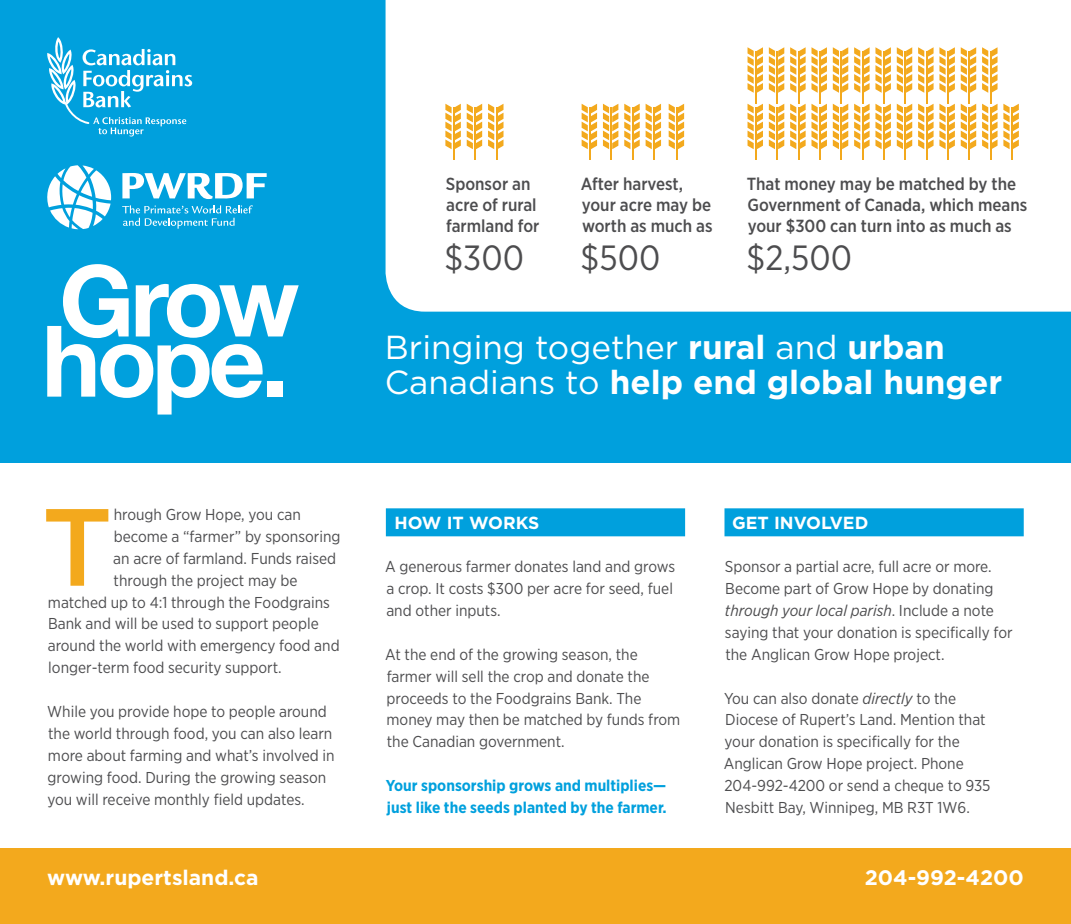
<style>
.page{position:relative;width:1071px;height:924px;background:#fff}
.page>*{position:absolute;margin:0;border:0;box-sizing:border-box;transform-origin:0 0}
.t1{font:500 109.55px "Gotham";color:#f3a91d}
.t2{font:35px "Gotham Narrow";color:#4d4d4f}
.t3{font:33.25px/35px "Gotham";color:#fff}
.t4{font:700 21px "Gotham";color:#fff}
.t5{font:500 17.5px/21px "Gotham Narrow";color:#4d4d4f}
.t6{font:700 17.5px "Gotham";color:#fff}
.t7{font:15.75px/21.9px "Gotham Narrow";color:#4d4d4f}
.t8{font:700 15.75px/21.9px "Gotham Narrow";color:#00a0dd}
.s1{font-weight:700}
.s2{font-style:italic}
</style>
<div class="page">
<div style="left:0;top:0;width:1071px;height:462px;background:#00a0dd"></div>
<div style="left:386px;top:0;width:685px;height:312px;background:#fff"></div>
<svg style="left:47px;top:37px;width:145px;height:100px"></svg>
<svg style="left:47px;top:264px;width:252px;height:151px"></svg>
<div style="left:268px;top:381px;width:15px;height:16px;background:#fff"></div>
<hr style="left:777px;top:107px;width:1px;height:53px;background:#f3a91d">
<svg style="left:769px;top:104px;width:15px;height:45px"></svg>
<hr style="left:777px;top:51px;width:1px;height:53px;background:#f3a91d">
<svg style="left:769px;top:47px;width:15px;height:46px"></svg>
<hr style="left:474px;top:107px;width:2px;height:53px;background:#f3a91d">
<svg style="left:467px;top:104px;width:15px;height:45px"></svg>
<hr style="left:611px;top:107px;width:1px;height:53px;background:#f3a91d">
<svg style="left:603px;top:104px;width:15px;height:45px"></svg>
<hr style="left:755px;top:107px;width:2px;height:53px;background:#f3a91d">
<svg style="left:748px;top:104px;width:15px;height:45px"></svg>
<hr style="left:755px;top:51px;width:2px;height:53px;background:#f3a91d">
<svg style="left:748px;top:47px;width:15px;height:46px"></svg>
<hr style="left:453px;top:107px;width:2px;height:53px;background:#f3a91d">
<svg style="left:445px;top:104px;width:16px;height:45px"></svg>
<hr style="left:589px;top:107px;width:2px;height:53px;background:#f3a91d">
<svg style="left:582px;top:104px;width:15px;height:45px"></svg>
<hr style="left:798px;top:107px;width:1px;height:53px;background:#f3a91d">
<svg style="left:790px;top:104px;width:16px;height:45px"></svg>
<hr style="left:798px;top:51px;width:1px;height:53px;background:#f3a91d">
<svg style="left:790px;top:47px;width:16px;height:46px"></svg>
<hr style="left:496px;top:107px;width:1px;height:53px;background:#f3a91d">
<svg style="left:488px;top:104px;width:16px;height:45px"></svg>
<hr style="left:632px;top:107px;width:2px;height:53px;background:#f3a91d">
<svg style="left:624px;top:104px;width:16px;height:45px"></svg>
<hr style="left:819px;top:107px;width:2px;height:53px;background:#f3a91d">
<svg style="left:812px;top:104px;width:15px;height:45px"></svg>
<hr style="left:819px;top:51px;width:2px;height:53px;background:#f3a91d">
<svg style="left:812px;top:47px;width:15px;height:46px"></svg>
<hr style="left:653px;top:107px;width:2px;height:53px;background:#f3a91d">
<svg style="left:646px;top:104px;width:15px;height:45px"></svg>
<hr style="left:841px;top:107px;width:1px;height:53px;background:#f3a91d">
<svg style="left:833px;top:104px;width:15px;height:45px"></svg>
<hr style="left:841px;top:51px;width:1px;height:53px;background:#f3a91d">
<svg style="left:833px;top:47px;width:15px;height:46px"></svg>
<hr style="left:676px;top:107px;width:2px;height:53px;background:#f3a91d">
<svg style="left:669px;top:104px;width:15px;height:45px"></svg>
<hr style="left:862px;top:107px;width:1px;height:53px;background:#f3a91d">
<hr style="left:862px;top:51px;width:1px;height:53px;background:#f3a91d">
<hr style="left:883px;top:107px;width:2px;height:53px;background:#f3a91d">
<svg style="left:854px;top:104px;width:37px;height:45px;background:#f8d083"></svg>
<hr style="left:883px;top:51px;width:2px;height:53px;background:#f3a91d">
<svg style="left:854px;top:47px;width:37px;height:46px;background:#f8d086"></svg>
<hr style="left:905px;top:107px;width:1px;height:53px;background:#f3a91d">
<svg style="left:897px;top:104px;width:15px;height:45px"></svg>
<hr style="left:905px;top:51px;width:1px;height:53px;background:#f3a91d">
<svg style="left:897px;top:47px;width:15px;height:46px"></svg>
<hr style="left:926px;top:107px;width:1px;height:53px;background:#f3a91d">
<hr style="left:926px;top:51px;width:1px;height:53px;background:#f3a91d">
<hr style="left:947px;top:107px;width:2px;height:53px;background:#f3a91d">
<svg style="left:918px;top:104px;width:37px;height:45px;background:#f8d083"></svg>
<hr style="left:947px;top:51px;width:2px;height:53px;background:#f3a91d">
<svg style="left:918px;top:47px;width:37px;height:46px;background:#f8d186"></svg>
<hr style="left:968px;top:107px;width:2px;height:53px;background:#f3a91d">
<svg style="left:961px;top:104px;width:15px;height:45px"></svg>
<hr style="left:968px;top:51px;width:2px;height:53px;background:#f3a91d">
<svg style="left:961px;top:47px;width:15px;height:46px"></svg>
<hr style="left:990px;top:107px;width:1px;height:53px;background:#f3a91d">
<hr style="left:990px;top:51px;width:1px;height:53px;background:#f3a91d">
<svg style="left:982px;top:47px;width:16px;height:46px"></svg>
<hr style="left:1011px;top:107px;width:2px;height:53px;background:#f3a91d">
<svg style="left:982px;top:104px;width:37px;height:45px;background:#f8d084"></svg>
<svg style="left:122px;top:173px;width:145px;height:26px"></svg>
<svg style="left:47px;top:165px;width:64px;height:64px"></svg>
<svg style="left:122px;top:205px;width:131px;height:24px"></svg>
<div style="left:0;top:848px;width:1071px;height:76px;background:#f3a91d"></div>
<div style="left:386px;top:508px;width:299px;height:28px;background:#00a0dd"></div>
<div style="left:724px;top:508px;width:300px;height:28px;background:#00a0dd"></div>
<p class="t5" style="left:446px;top:173px;width:95px">Sponsor an acre of rural farmland for</p>
<h2 class="t2" style="left:444px;top:236px;width:81px">$300</h2>
<p class="t5" style="left:581px;top:173px;width:133px">After harvest, your acre may be worth as much as</p>
<h2 class="t2" style="left:581px;top:236px;width:81px">$500</h2>
<p class="t5" style="left:747px;top:173px;width:282px">That money may be matched by the<br>Government of Canada, which means your $300 can turn into as much as</p>
<h2 class="t2" style="left:746px;top:236px;width:107px">$2,500</h2>
<h1 class="t1" style="left:42px;top:475px;width:72px">T</h1>
<p class="t7" style="left:114px;top:503px;width:189px">hrough Grow Hope, you can</p>
<p class="t7" style="left:114px;top:525px;width:228px">become a “farmer” by sponsoring</p>
<p class="t7" style="left:113px;top:547px;width:224px">an acre of farmland. Funds raised</p>
<p class="t7" style="left:114px;top:569px;width:185px">through the project may be</p>
<p class="t7" style="left:48px;top:591px;width:284px">matched up to 4:1 through the Foodgrains</p>
<p class="t7" style="left:48px;top:613px;width:272px">Bank and will be used to support people</p>
<p class="t7" style="left:48px;top:635px;width:293px">around the world with emergency food and</p>
<p class="t7" style="left:48px;top:656px;width:235px">longer-term food security support.</p>
<p class="t7" style="left:47px;top:700px;width:289px">While you provide hope to people around the world through food, you can also learn more about farming and what’s involved in growing food. During the growing season you will receive monthly field updates.</p>
<h3 class="t3" style="left:385px;top:329px;width:619px">Bringing together <span class="s1">rural</span> and <span class="s1">urban<br></span>Canadians to <span class="s1">help end global hunger</span></h3>
<p class="t6" style="left:394px;top:511px;width:147px">HOW IT WORKS</p>
<p class="t7" style="left:385px;top:555px;width:291px">A generous farmer donates land and grows a crop. It costs $300 per acre for seed, fuel and other inputs.</p>
<p class="t7" style="left:385px;top:643px;width:297px">At the end of the growing season, the farmer will sell the crop and donate the proceeds to the Foodgrains Bank. The money may then be matched by funds from the Canadian government.</p>
<p class="t8" style="left:386px;top:774px;width:282px">Your sponsorship grows and multiplies— just like the seeds planted by the farmer.</p>
<p class="t6" style="left:732px;top:511px;width:138px">GET INVOLVED</p>
<p class="t7" style="left:725px;top:555px;width:289px">Sponsor a partial acre, full acre or more.<br>Become part of Grow Hope by donating <span class="s2">through your local parish</span>. Include a note saying that your donation is specifically for the Anglican Grow Hope project.</p>
<p class="t7" style="left:724px;top:687px;width:268px">You can also donate <span class="s2">directly</span> to the Diocese of Rupert’s Land. Mention that your donation is specifically for the Anglican Grow Hope project. Phone 204-992-4200 or send a cheque to 935<br>Nesbitt Bay, Winnipeg, MB R3T 1W6.</p>
<h3 class="t4" style="left:47px;top:863px;width:213px">www.rupertsland.ca</h3>
<h3 class="t4" style="left:865px;top:863px;width:160px">204-992-4200</h3>
</div>
